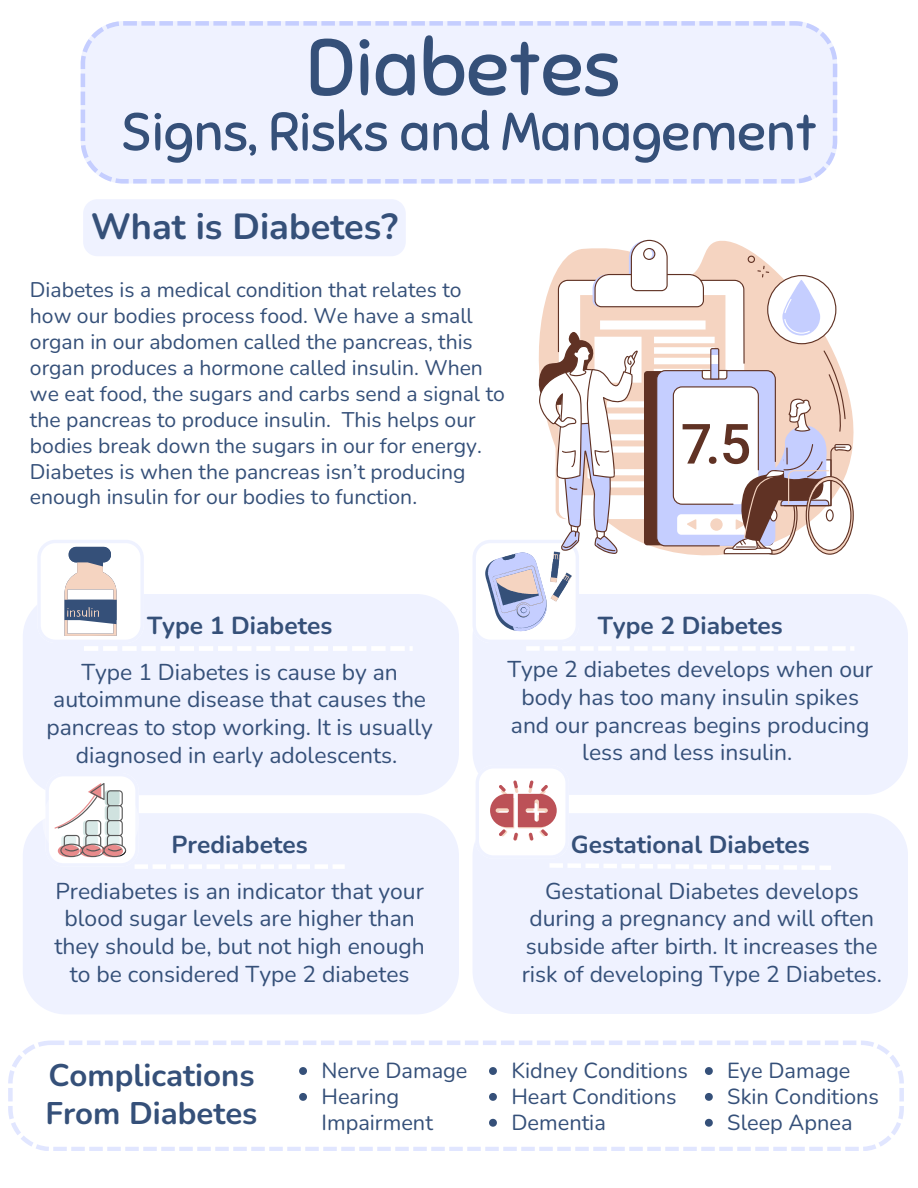
<style>
.page{position:relative;width:918px;height:1188px;background:#fff}
.page>*{position:absolute;margin:0;border:0;box-sizing:border-box;transform-origin:0 0}
.t1{font:79.95px "Sniglet";color:#355079}
.t2{font:53.4px "Sniglet";color:#355079}
.t3{font:700 36.3px "Nunito";color:#355079}
.t4{font:700 31.2px "Nunito";color:#355079}
.t5{font:700 24.6px "Nunito";color:#355079}
.t6{font:700 24.45px "Nunito";color:#355079}
.t7{font:22.95px/27.8px "Nunito";color:#355079;text-align:center}
.t8{font:22.8px/27.6px "Nunito";color:#355079;text-align:center}
.t9{font:21.75px/25.8px "Nunito";color:#355079}
.t10{font:21.15px/25.8px "Nunito";color:#355079}
</style>
<div class="page">
<div style="left:81px;top:21px;width:756px;height:162px;background:#eff2ff"></div>
<div style="left:23px;top:594px;width:436px;height:201px;background:#eff2ff"></div>
<div style="left:473px;top:594px;width:435px;height:201px;background:#eff2ff;border-radius:43px"></div>
<div style="left:23px;top:813px;width:436px;height:201px;background:#eff2ff"></div>
<div style="left:473px;top:813px;width:435px;height:201px;background:#eff2ff;border-radius:43px"></div>
<svg style="left:8px;top:1041px;width:896px;height:110px"></svg>
<svg style="left:37px;top:540px;width:376px;height:111px"></svg>
<svg style="left:42px;top:773px;width:303px;height:96px"></svg>
<svg style="left:473px;top:240px;width:381px;height:411px"></svg>
<svg style="left:476px;top:769px;width:355px;height:101px"></svg>
<div style="left:83px;top:199px;width:323px;height:57px;background:#eff2ff"></div>
<svg style="left:489px;top:1067px;width:8px;height:8px"></svg>
<svg style="left:489px;top:1093px;width:8px;height:8px"></svg>
<svg style="left:489px;top:1119px;width:8px;height:8px"></svg>
<svg style="left:705px;top:1067px;width:8px;height:8px"></svg>
<svg style="left:705px;top:1093px;width:8px;height:8px"></svg>
<svg style="left:705px;top:1119px;width:8px;height:8px"></svg>
<svg style="left:299px;top:1067px;width:8px;height:8px"></svg>
<svg style="left:299px;top:1093px;width:8px;height:8px"></svg>
<p class="t1" style="left:306px;top:19px;width:316px">Diabetes</p>
<p class="t2" style="left:121px;top:99px;width:698px">Signs, Risks and Management</p>
<p class="t3" style="left:91px;top:202px;width:309px">What is Diabetes?</p>
<p class="t10" style="left:30px;top:278px;width:476px">Diabetes is a medical condition that relates to how our bodies process food. We have a small organ in our abdomen called the pancreas, this organ produces a hormone called insulin. When we eat food, the sugars and carbs send a signal to the pancreas to produce insulin. This helps our bodies break down the sugars in our for energy.<br>Diabetes is when the pancreas isn’t producing enough insulin for our bodies to function.</p>
<p class="t5" style="left:147px;top:609px;width:187px">Type 1 Diabetes</p>
<p class="t6" style="left:598px;top:609px;width:187px">Type 2 Diabetes</p>
<p class="t7" style="left:46px;top:658px;width:388px">Type 1 Diabetes is cause by an autoimmune disease that causes the pancreas to stop working. It is usually diagnosed in early adolescents.</p>
<p class="t8" style="left:507px;top:656px;width:367px">Type 2 diabetes develops when our body has too many insulin spikes and our pancreas begins producing less and less insulin.</p>
<p class="t5" style="left:172px;top:828px;width:138px">Prediabetes</p>
<p class="t6" style="left:571px;top:828px;width:241px">Gestational Diabetes</p>
<p class="t7" style="left:54px;top:877px;width:372px">Prediabetes is an indicator that your blood sugar levels are higher than they should be, but not high enough to be considered Type 2 diabetes</p>
<p class="t8" style="left:522px;top:877px;width:362px">Gestational Diabetes develops during a pregnancy and will often subside after birth. It increases the risk of developing Type 2 Diabetes.</p>
<p class="t4" style="left:48px;top:1055px;width:208px">Complications</p>
<p class="t4" style="left:46px;top:1093px;width:213px">From Diabetes</p>
<p class="t9" style="left:321px;top:1058px;width:148px">Nerve Damage</p>
<p class="t9" style="left:321px;top:1084px;width:113px">Hearing<br>Impairment</p>
<p class="t9" style="left:511px;top:1058px;width:178px">Kidney Conditions</p>
<p class="t9" style="left:511px;top:1084px;width:167px">Heart Conditions</p>
<p class="t9" style="left:511px;top:1110px;width:96px">Dementia</p>
<p class="t9" style="left:727px;top:1058px;width:125px">Eye Damage</p>
<p class="t9" style="left:727px;top:1084px;width:153px">Skin Conditions</p>
<p class="t9" style="left:727px;top:1110px;width:127px">Sleep Apnea</p>
</div>
